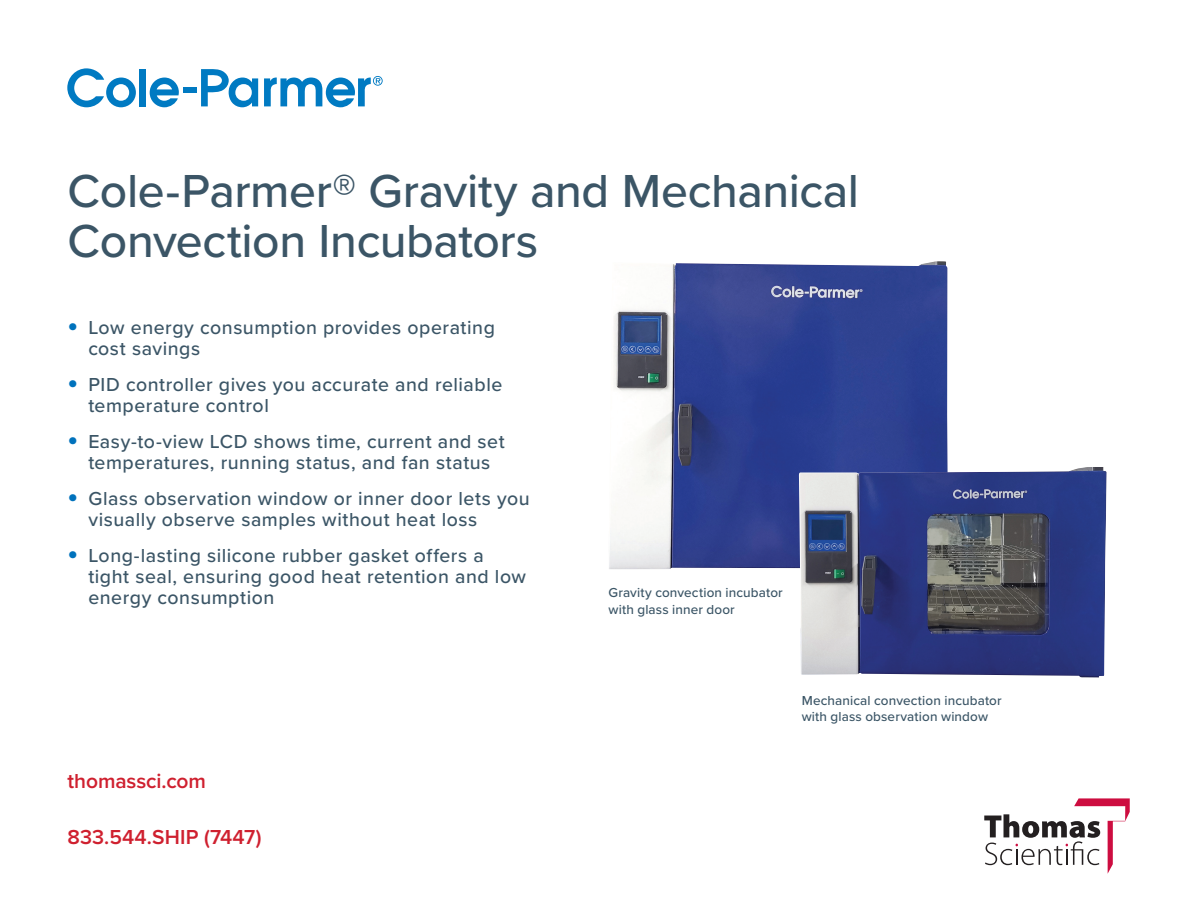
<style>
.page{position:relative;width:1188px;height:918px;background:#fff}
.page>*{position:absolute;margin:0;border:0;box-sizing:border-box;transform-origin:0 0}
.t1{font:500 48px/51px "Proxima Nova";letter-spacing:-.01em;color:#3b5566}
.t2{font:600 21px "Proxima Nova";color:#cf202f}
.t3{font:500 19.5px/21px "Proxima Nova";letter-spacing:.025em;color:#3b5566}
.t4{font:500 13.5px/16.5px "Proxima Nova";letter-spacing:.01em;color:#3b5566}
.s1{font-weight:700;font-size:30px;color:#0072bc}
</style>
<div class="page">
<svg style="left:67px;top:68px;width:69px;height:39px"></svg>
<div style="left:140px;top:69px;width:6px;height:37px;background:#007ac2"></div>
<svg style="left:150px;top:78px;width:29px;height:29px"></svg>
<div style="left:183px;top:87px;width:14px;height:6px;background:#007ac2"></div>
<svg style="left:201px;top:69px;width:57px;height:38px"></svg>
<svg style="left:264px;top:76px;width:119px;height:31px"></svg>
<img style="left:609px;top:261px;width:339px;height:308px">
<img style="left:799px;top:467px;width:308px;height:211px">
<svg style="left:984px;top:798px;width:146px;height:76px"></svg>
<h1 class="t1" style="left:68px;top:163px;width:793px">Cole-Parmer® Gravity and Mechanical<br>Convection Incubators</h1>
<p class="t3" style="left:88px;top:316px;width:408px;text-indent:-21px"><span class="s1">•</span> Low energy consumption provides operating cost savings</p>
<p class="t3" style="left:88px;top:373px;width:416px;text-indent:-21px"><span class="s1">•</span> PID controller gives you accurate and reliable temperature control</p>
<p class="t3" style="left:67px;top:430px;width:439px;text-align:center"><span class="s1">•</span> Easy-to-view LCD shows time, current and set temperatures, running status, and fan status</p>
<p class="t3" style="left:88px;top:487px;width:443px;text-indent:-21px"><span class="s1">•</span> Glass observation window or inner door lets you visually observe samples without heat loss</p>
<p class="t3" style="left:88px;top:544px;width:439px;text-indent:-21px"><span class="s1">•</span> Long-lasting silicone rubber gasket offers a tight seal, ensuring good heat retention and low energy consumption</p>
<p class="t2" style="left:68px;top:766px;width:140px">thomassci.com</p>
<p class="t2" style="left:68px;top:822px;width:196px">833.544.SHIP (7447)</p>
<p class="t4" style="left:609px;top:584px;width:176px">Gravity convection incubator with glass inner door</p>
<p class="t4" style="left:802px;top:691px;width:201px">Mechanical convection incubator with glass observation window</p>
</div>
